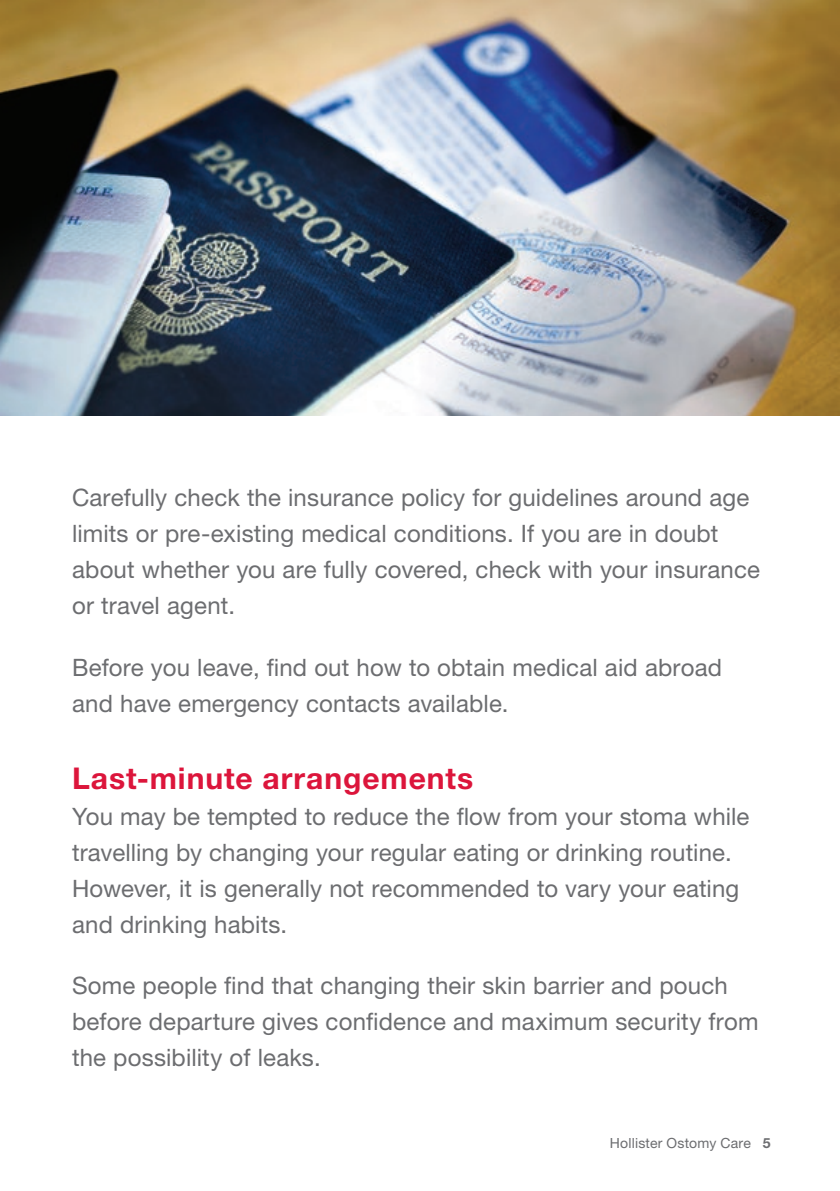
<style>
.page{position:relative;width:840px;height:1191px;background:#fff}
.page>*{position:absolute;margin:0;border:0;box-sizing:border-box;transform-origin:0 0}
.t1{font:700 30px "Helvetica Neue";letter-spacing:.03em;color:#dc153b}
.t2{font:24px/36px "Helvetica Neue";letter-spacing:.005em;color:#6c6d70}
.t3{font:14px "Helvetica Neue";letter-spacing:.015em;color:#6c6d70}
.s1{font-weight:700}
</style>
<div class="page">
<img style="left:0;top:0;width:839px;height:415px">
<p class="t2" style="left:72px;top:479px;width:689px">Carefully check the insurance policy for guidelines around age limits or pre-existing medical conditions. If you are in doubt about whether you are fully covered, check with your insurance or travel agent.</p>
<p class="t2" style="left:72px;top:649px;width:651px">Before you leave, find out how to obtain medical aid abroad and have emergency contacts available.</p>
<p class="t1" style="left:72px;top:759px;width:402px">Last-minute arrangements</p>
<p class="t2" style="left:72px;top:798px;width:678px">You may be tempted to reduce the flow from your stoma while travelling by changing your regular eating or drinking routine.<br>However, it is generally not recommended to vary your eating and drinking habits.</p>
<p class="t2" style="left:72px;top:967px;width:687px">Some people find that changing their skin barrier and pouch before departure gives confidence and maximum security from the possibility of leaks.</p>
<p class="t3" style="left:609px;top:1134px;width:162px">Hollister Ostomy Care <span class="s1">5</span></p>
</div>
